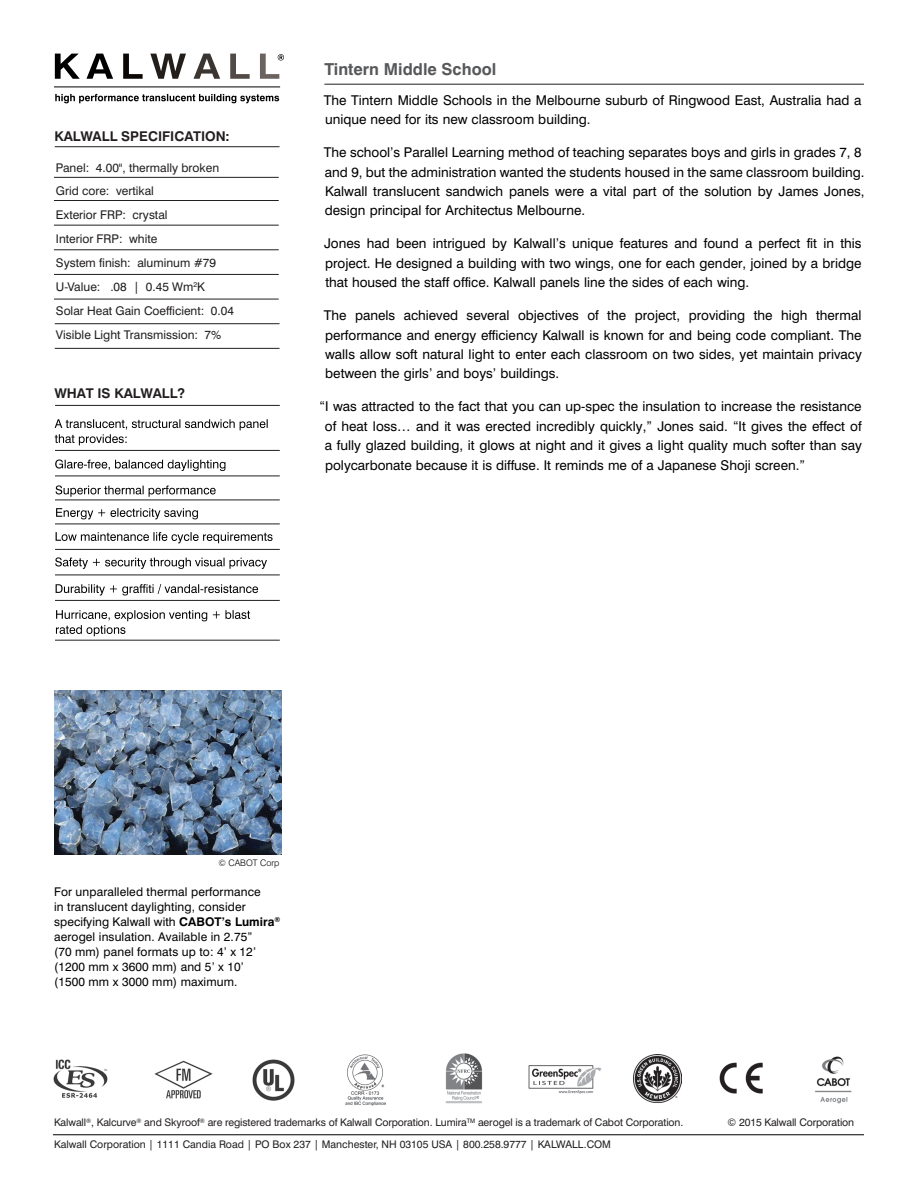
<style>
.page{position:relative;width:918px;height:1188px;background:#fff}
.page>*{position:absolute;margin:0;border:0;box-sizing:border-box;transform-origin:0 0}
.t1{font:700 16.5px "Swiss 721 BT";color:#57585a}
.t2{font:13.5px/19.5px "Swiss 721 BT";color:#000001;text-align:justify}
.t3{font:700 13.5px "Swiss 721 BT";color:#231f20}
.t4{font:12px/15px "Swiss 721 BT";letter-spacing:.01em;color:#000001}
.t5{font:12px/23.9px "Swiss 721 BT";color:#231f20}
.t6{font:10.5px "Swiss 721 BT";letter-spacing:-.01em;color:#231f20}
.t7{font:300 9px "Swiss 721 BT";color:#000}
.s1{font-weight:700}
</style>
<div class="page">
<hr style="left:55px;top:323px;width:225px;height:1px;background:#231f20">
<hr style="left:55px;top:348px;width:225px;height:1px;background:#231f20">
<hr style="left:55px;top:146px;width:225px;height:1px;background:#231f20">
<hr style="left:324px;top:84px;width:540px;height:1px;background:#231f20">
<svg style="left:55px;top:419px;width:213px;height:26px"></svg>
<svg style="left:55px;top:459px;width:170px;height:12px"></svg>
<svg style="left:56px;top:485px;width:160px;height:12px"></svg>
<svg style="left:56px;top:508px;width:142px;height:11px"></svg>
<svg style="left:56px;top:532px;width:217px;height:11px"></svg>
<svg style="left:55px;top:557px;width:212px;height:12px"></svg>
<svg style="left:56px;top:584px;width:202px;height:12px"></svg>
<svg style="left:56px;top:610px;width:194px;height:26px"></svg>
<hr style="left:55px;top:405px;width:225px;height:1px;background:#231f20">
<hr style="left:55px;top:450px;width:225px;height:1px;background:#231f20">
<hr style="left:55px;top:476px;width:225px;height:1px;background:#231f20">
<hr style="left:55px;top:500px;width:225px;height:1px;background:#231f20">
<hr style="left:55px;top:524px;width:225px;height:1px;background:#231f20">
<hr style="left:55px;top:549px;width:225px;height:1px;background:#231f20">
<hr style="left:55px;top:575px;width:225px;height:1px;background:#231f20">
<hr style="left:55px;top:600px;width:225px;height:1px;background:#231f20">
<hr style="left:55px;top:640px;width:225px;height:1px;background:#231f20">
<img style="left:53px;top:1059px;width:55px;height:39px">
<img style="left:719px;top:1062px;width:44px;height:32px">
<img style="left:633px;top:1055px;width:48px;height:47px">
<img style="left:445px;top:1053px;width:38px;height:51px">
<img style="left:345px;top:1054px;width:41px;height:51px">
<img style="left:252px;top:1059px;width:43px;height:42px">
<img style="left:154px;top:1060px;width:59px;height:39px">
<img style="left:529px;top:1065px;width:72px;height:28px">
<img style="left:815px;top:1056px;width:37px;height:48px">
<hr style="left:54px;top:87px;width:226px;height:1px;background:#000">
<svg style="left:55px;top:94px;width:224px;height:9px"></svg>
<svg style="left:260px;top:54px;width:24px;height:25px"></svg>
<svg style="left:230px;top:54px;width:20px;height:25px"></svg>
<svg style="left:194px;top:54px;width:26px;height:25px"></svg>
<svg style="left:150px;top:54px;width:36px;height:25px"></svg>
<svg style="left:123px;top:54px;width:20px;height:25px"></svg>
<svg style="left:86px;top:54px;width:27px;height:25px"></svg>
<svg style="left:55px;top:54px;width:25px;height:25px"></svg>
<hr style="left:54px;top:200px;width:225px;height:1px;background:#231f20">
<hr style="left:54px;top:225px;width:225px;height:1px;background:#231f20">
<hr style="left:54px;top:250px;width:225px;height:1px;background:#231f20">
<hr style="left:54px;top:274px;width:225px;height:1px;background:#231f20">
<hr style="left:54px;top:299px;width:225px;height:1px;background:#231f20">
<hr style="left:54px;top:177px;width:225px;height:1px;background:#231f20">
<hr style="left:53px;top:1135px;width:811px;height:1px;background:#000">
<img style="left:55px;top:691px;width:226px;height:163px">
<p class="t3" style="left:54px;top:128px;width:177px">KALWALL SPECIFICATION:</p>
<p class="t5" style="left:56px;top:155px;width:180px">Panel: 4.00", thermally broken<br>Grid core: vertikal<br>Exterior FRP: crystal<br>Interior FRP: white<br>System finish: aluminum #79<br>U-Value: .08 | 0.45 Wm<sup>2</sup>K<br>Solar Heat Gain Coefficient: 0.04<br>Visible Light Transmission: 7%</p>
<p class="t3" style="left:54px;top:385px;width:132px">WHAT IS KALWALL?</p>
<p class="t1" style="left:324px;top:59px;width:173px">Tintern Middle School</p>
<p class="t2" style="left:324px;top:90px;width:539px">The Tintern Middle Schools in the Melbourne suburb of Ringwood East, Australia had a unique need for its new classroom building.</p>
<p class="t2" style="left:324px;top:143px;width:542px;text-align:left">The school’s Parallel Learning method of teaching separates boys and girls in grades 7, 8 and 9, but the administration wanted the students housed in the same classroom building.<br>Kalwall translucent sandwich panels were a vital part of the solution by James Jones, design principal for Architectus Melbourne.</p>
<p class="t2" style="left:324px;top:234px;width:539px">Jones had been intrigued by Kalwall’s unique features and found a perfect fit in this project. He designed a building with two wings, one for each gender, joined by a bridge that housed the staff office. Kalwall panels line the sides of each wing.</p>
<p class="t2" style="left:324px;top:305px;width:540px">The panels achieved several objectives of the project, providing the high thermal performance and energy efficiency Kalwall is known for and being code compliant. The walls allow soft natural light to enter each classroom on two sides, yet maintain privacy between the girls’ and boys’ buildings.</p>
<p class="t2" style="left:325px;top:397px;width:539px;text-indent:-5px">“I was attracted to the fact that you can up-spec the insulation to increase the resistance of heat loss… and it was erected incredibly quickly,” Jones said. “It gives the effect of a fully glazed building, it glows at night and it gives a light quality much softer than say polycarbonate because it is diffuse. It reminds me of a Japanese Shoji screen.”</p>
<p class="t7" style="left:219px;top:857px;width:62px">© CABOT Corp</p>
<p class="t4" style="left:54px;top:884px;width:228px">For unparalleled thermal performance<br>in translucent daylighting, consider specifying Kalwall with <span class="s1">CABOT’s Lumira</span><sup>® </sup>aerogel insulation. Available in 2.75”<br>(70 mm) panel formats up to: 4’ x 12’ (1200 mm x 3600 mm) and 5’ x 10’<br>(1500 mm x 3000 mm) maximum.</p>
<p class="t6" style="left:54px;top:1116px;width:631px">Kalwall<sup>®</sup>, Kalcurve<sup>®</sup> and Skyroof<sup>®</sup> are registered trademarks of Kalwall Corporation. Lumira<sup>TM</sup> aerogel is a trademark of Cabot Corporation.</p>
<p class="t6" style="left:728px;top:1116px;width:128px">© 2015 Kalwall Corporation</p>
<p class="t6" style="left:54px;top:1138px;width:558px">Kalwall Corporation | 1111 Candia Road | PO Box 237 | Manchester, NH 03105 USA | 800.258.9777 | KALWALL.COM</p>
</div>
